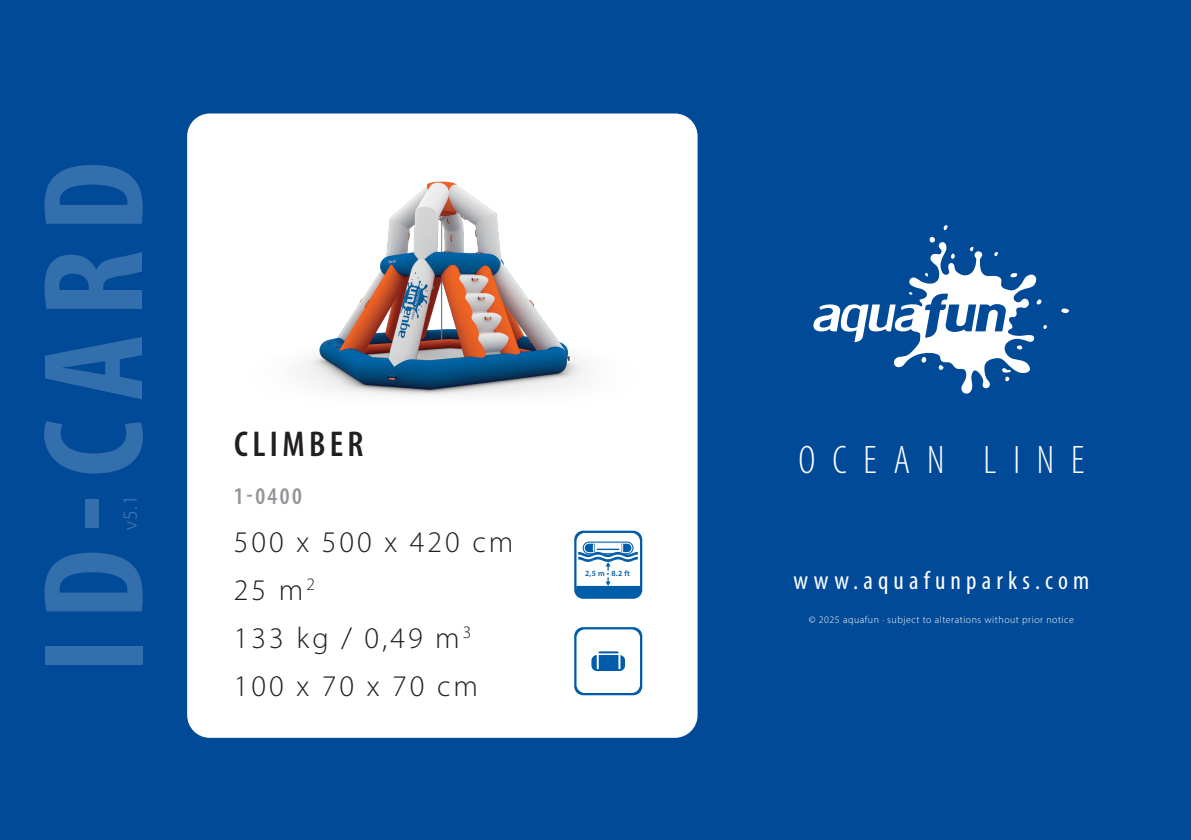
<style>
.page{position:relative;width:1191px;height:840px;background:#fff}
.page>*{position:absolute;margin:0;border:0;box-sizing:border-box;transform-origin:0 0}
.t1{font:700 condensed 144px "Myriad Pro";letter-spacing:.12em;color:#336ead}
.t2{font:300 condensed 40px "Myriad Pro";letter-spacing:.42em;color:#fff}
.t3{font:600 condensed 36px "Myriad Pro";letter-spacing:.12em;color:#231f20}
.t4{font:300 30px/48px "Myriad Pro";letter-spacing:.1em;color:#231f20}
.t5{font:condensed 26px "Myriad Pro";letter-spacing:.2em;color:#fff}
.t6{font:600 condensed 24px "Myriad Pro";color:#939598}
.t7{font:300 20px "Myriad Pro";color:#4d80b7}
.t8{font:300 10px "Myriad Pro";letter-spacing:.05em;color:#fff}
.t9{font:600 8px "Myriad Pro";color:#005ca8}
</style>
<div class="page">
<div style="left:0;top:0;width:1191px;height:839px;background:#004a98"></div>
<div style="left:187px;top:113px;width:510px;height:624px;background:#fff;border-radius:23px"></div>
<svg style="left:943px;top:225px;width:4px;height:6px"></svg>
<svg style="left:1061px;top:308px;width:8px;height:5px"></svg>
<svg style="left:813px;top:237px;width:234px;height:157px"></svg>
<img style="left:302px;top:181px;width:285px;height:215px">
<svg style="left:574px;top:627px;width:68px;height:67px"></svg>
<hr style="left:598px;top:651px;width:20px;height:2px;background:#005ca9">
<svg style="left:574px;top:530px;width:68px;height:68px"></svg>
<h1 class="t1" style="left:4px;top:672px;width:512px;rotate:-90deg">ID-CARD</h1>
<h3 class="t7" style="left:118px;top:530px;width:37px;rotate:-90deg">v5.1</h3>
<p class="t3" style="left:234px;top:421px;width:131px">CLIMBER</p>
<p class="t6" style="left:234px;top:480px;width:69px">1-0400</p>
<p class="t4" style="left:234px;top:517px;width:281px">500 x 500 x 420 cm<br>25 m<sup>2<br></sup>133 kg / 0,49 m<sup>3<br></sup>100 x 70 x 70 cm</p>
<p class="t9" style="left:585px;top:568px;width:46px">2,5 m • 8.2 ft</p>
<h2 class="t2" style="left:798px;top:436px;width:287px">OCEAN LINE</h2>
<h3 class="t5" style="left:793px;top:564px;width:297px">www.aquafunparks.com</h3>
<p class="t8" style="left:809px;top:613px;width:267px">© 2025 aquafun · subject to alterations without prior notice</p>
</div>
